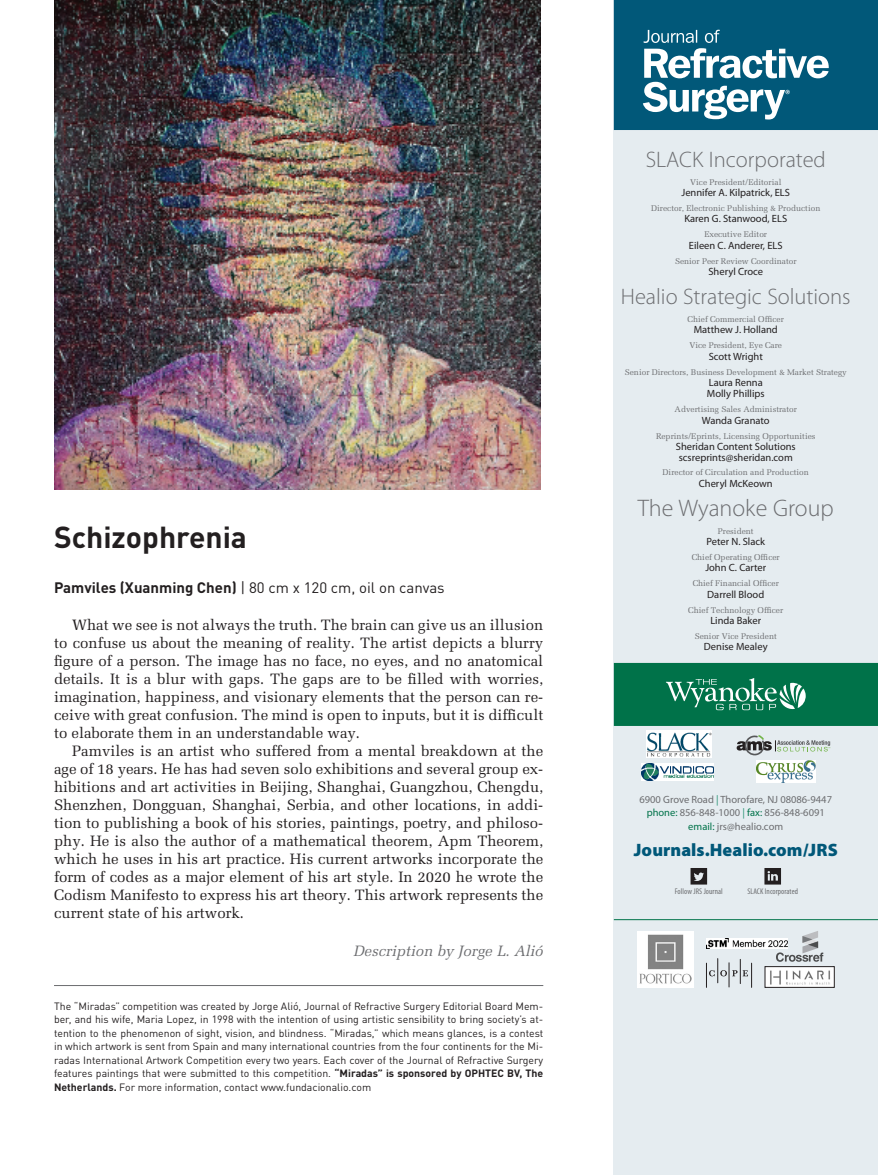
<style>
.page{position:relative;width:878px;height:1175px;background:#fff}
.page>*{position:absolute;margin:0;border:0;box-sizing:border-box;transform-origin:0 0}
.title1{font:700 30px "DIN Pro";color:#231f20}
.mast_company{font:300 24px "Myriad Pro";color:#6c6d70}
.mast_company-2{font:300 22.5px "Myriad Pro";color:#6c6d70}
.t1{font:900 18px "Myriad Pro";letter-spacing:.005em;color:#015879}
.Body_text{font:15px/18px "Melior";color:#231f20;text-align:justify}
.toc_deptAuthor{font:15px "DIN Pro";color:#231f20}
.toc_author{font:italic 15px "Melior";color:#6c6d70}
.toc_coverArt{font:10.5px/13.5px "DIN Pro";color:#231f20;text-align:justify}
.mast_name{font:10.5px/11.2px "Myriad Pro";color:#231f20}
.t2{font:10.5px "Myriad Pro";color:#6c6d70}
.mast_title{font:8.25px "Melior";color:#6c6d70}
.mast_title-2{font:condensed 8.25px "Myriad Pro";letter-spacing:.01em;color:#6c6d70}
.s1{font-weight:700}
.s2{color:#249172}
.s3{color:#007249}
</style>
<div class="page">
<img style="left:54px;top:0;width:486px;height:490px">
<hr style="left:54px;top:985px;width:489px;height:1px;background:#6c6d70">
<div style="left:614px;top:0;width:264px;height:1174px;background:#e5ecf0"></div>
<div style="left:614px;top:0;width:264px;height:130px;background:#015879"></div>
<div style="left:614px;top:663px;width:264px;height:63px;background:#007249"></div>
<svg style="left:643px;top:30px;width:185px;height:89px"></svg>
<svg style="left:666px;top:678px;width:140px;height:32px"></svg>
<img style="left:646px;top:730px;width:65px;height:27px">
<img style="left:641px;top:763px;width:72px;height:18px">
<img style="left:756px;top:760px;width:59px;height:22px">
<svg style="left:736px;top:735px;width:94px;height:21px"></svg>
<svg style="left:690px;top:868px;width:17px;height:16px"></svg>
<svg style="left:764px;top:868px;width:17px;height:16px"></svg>
<hr style="left:614px;top:919px;width:264px;height:1px;background:#007249">
<svg style="left:706px;top:958px;width:46px;height:29px"></svg>
<svg style="left:776px;top:931px;width:47px;height:30px"></svg>
<div style="left:637px;top:930px;width:56px;height:57px;background:#fff"></div>
<img style="left:640px;top:934px;width:51px;height:50px">
<img style="left:706px;top:938px;width:81px;height:10px">
<div style="left:765px;top:966px;width:69px;height:21px;background:#fff"></div>
<img style="left:770px;top:970px;width:60px;height:15px">
<div style="left:764px;top:966px;width:70px;height:21px;border:1px solid #231f20"></div>
<p class="title1" style="left:54px;top:512px;width:194px">Schizophrenia</p>
<p class="toc_deptAuthor" style="left:54px;top:575px;width:392px"><span class="s1">Pamviles (Xuanming Chen)</span> | 80 cm x 120 cm, oil on canvas</p>
<p class="Body_text" style="left:54px;top:616px;width:491px;text-indent:18px">What we see is not always the truth. The brain can give us an illusion to confuse us about the meaning of reality. The artist depicts a blurry figure of a person. The image has no face, no eyes, and no anatomical details. It is a blur with gaps. The gaps are to be filled with worries, imagination, happiness, and visionary elements that the person can re&shy;ceive with great confusion. The mind is open to inputs, but it is difficult to elaborate them in an understandable way.</p>
<p class="Body_text" style="left:54px;top:742px;width:491px;text-indent:18px">Pamviles is an artist who suffered from a mental breakdown at the age of 18 years. He has had seven solo exhibitions and several group ex&shy;hibitions and art activities in Beijing, Shanghai, Guangzhou, Chengdu, Shenzhen, Dongguan, Shanghai, Serbia, and other locations, in addi&shy;tion to publishing a book of his stories, paintings, poetry, and philoso&shy;phy. He is also the author of a mathematical theorem, Apm Theorem, which he uses in his art practice. His current artworks incorporate the form of codes as a major element of his art style. In 2020 he wrote the Codism Manifesto to express his art theory. This artwork represents the current state of his artwork.</p>
<p class="toc_author" style="left:353px;top:941px;width:191px">Description by Jorge L. Alió</p>
<p class="toc_coverArt" style="left:54px;top:998px;width:491px">The “Miradas” competition was created by Jorge Alió, Journal of Refractive Surgery Editorial Board Mem&shy;ber, and his wife, Maria Lopez, in 1998 with the intention of using artistic sensibility to bring society’s at&shy;tention to the phenomenon of sight, vision, and blindness. “Miradas,” which means glances, is a contest in which artwork is sent from Spain and many international countries from the four continents for the Mi&shy;radas International Artwork Competition every two years. Each cover of the Journal of Refractive Surgery features paintings that were submitted to this competition. <span class="s1">“Miradas” is sponsored by OPHTEC BV, The Netherlands.</span> For more information, contact www.fundacionalio.com</p>
<p class="mast_company-2" style="left:645px;top:147px;width:182px">SLACK Incorporated</p>
<p class="mast_title" style="left:690px;top:177px;width:93px">Vice President/Editorial</p>
<p class="mast_name" style="left:681px;top:187px;width:110px">Jennifer A. Kilpatrick, ELS</p>
<p class="mast_title" style="left:651px;top:203px;width:171px">Director, Electronic Publishing &amp; Production</p>
<p class="mast_name" style="left:684px;top:213px;width:104px">Karen G. Stanwood, ELS</p>
<p class="mast_title" style="left:704px;top:229px;width:64px">Executive Editor</p>
<p class="mast_name" style="left:689px;top:239px;width:95px">Eileen C. Anderer, ELS</p>
<p class="mast_title" style="left:675px;top:256px;width:123px">Senior Peer Review Coordinator</p>
<p class="mast_name" style="left:708px;top:266px;width:56px">Sheryl Croce</p>
<p class="mast_company-2" style="left:621px;top:284px;width:231px">Healio Strategic Solutions</p>
<p class="mast_title" style="left:687px;top:314px;width:98px">Chief Commercial Officer</p>
<p class="mast_name" style="left:693px;top:324px;width:86px">Matthew J. Holland</p>
<p class="mast_title" style="left:689px;top:340px;width:94px">Vice President, Eye Care</p>
<p class="mast_name" style="left:708px;top:350px;width:56px">Scott Wright</p>
<p class="mast_title" style="left:624px;top:367px;width:223px">Senior Directors, Business Development &amp; Market Strategy</p>
<p class="mast_name" style="left:708px;top:377px;width:56px">Laura Renna</p>
<p class="mast_name" style="left:706px;top:388px;width:59px">Molly Phillips</p>
<p class="mast_title" style="left:674px;top:404px;width:124px">Advertising Sales Administrator</p>
<p class="mast_name" style="left:701px;top:414px;width:69px">Wanda Granato</p>
<p class="mast_title" style="left:656px;top:431px;width:161px">Reprints/Eprints, Licensing Opportunities</p>
<p class="mast_name" style="left:675px;top:440px;width:121px">Sheridan Content Solutions scsreprints@sheridan.com</p>
<p class="mast_title" style="left:662px;top:467px;width:148px">Director of Circulation and Production</p>
<p class="mast_name" style="left:698px;top:477px;width:75px">Cheryl McKeown</p>
<p class="mast_company" style="left:638px;top:494px;width:197px">The Wyanoke Group</p>
<p class="mast_title" style="left:718px;top:526px;width:37px">President</p>
<p class="mast_name" style="left:706px;top:536px;width:60px">Peter N. Slack</p>
<p class="mast_title" style="left:691px;top:552px;width:89px">Chief Operating Officer</p>
<p class="mast_name" style="left:705px;top:562px;width:62px">John C. Carter</p>
<p class="mast_title" style="left:692px;top:578px;width:88px">Chief Financial Officer</p>
<p class="mast_name" style="left:707px;top:588px;width:58px">Darrell Blood</p>
<p class="mast_title" style="left:688px;top:605px;width:96px">Chief Technology Officer</p>
<p class="mast_name" style="left:710px;top:614px;width:52px">Linda Baker</p>
<p class="mast_title" style="left:694px;top:631px;width:84px">Senior Vice President</p>
<p class="mast_name" style="left:704px;top:641px;width:65px">Denise Mealey</p>
<p class="t2" style="left:639px;top:793px;width:194px">6900 Grove Road <span class="s2">|</span> Thorofare, NJ 08086-9447</p>
<p class="t2" style="left:646px;top:806px;width:180px"><span class="s3">phone:</span> 856-848-1000 <span class="s2">|</span> <span class="s3">fax:</span> 856-848-6091</p>
<p class="t2" style="left:688px;top:820px;width:96px"><span class="s3">email:</span> jrs@healio.com</p>
<p class="t1" style="left:633px;top:839px;width:205px">Journals.Healio.com/JRS</p>
<p class="mast_title-2" style="left:674px;top:886px;width:49px">Follow JRS Journal</p>
<p class="mast_title-2" style="left:747px;top:886px;width:52px">SLACK Incorporated</p>
</div>
